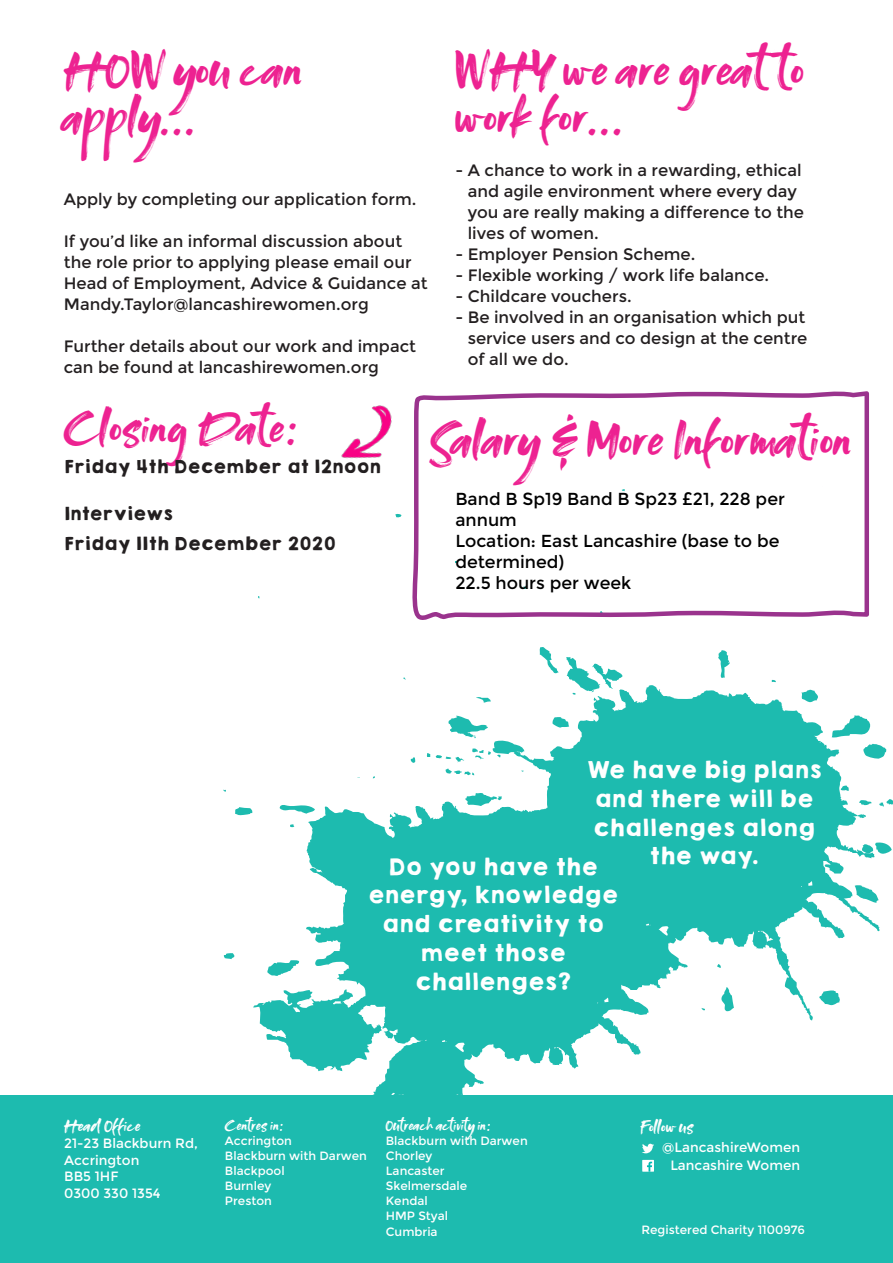
<style>
.page{position:relative;width:893px;height:1263px;background:#fff}
.page>*{position:absolute;margin:0;border:0;box-sizing:border-box;transform-origin:0 0}
.t1{font:39.3px/47.1px "My Font";color:#ed2291}
.t2{font:39px "My Font";color:#ed2291}
.t3{font:36.75px "My Font";color:#ed2291}
.t4{font:21px/28.8px "KGHAPPY Solid";color:#fff;text-align:center}
.t5{font:17.4px/20.9px "Montserrat";color:#000}
.t6{font:16.5px/21px "Montserrat";color:#231f20}
.t7{font:16.5px/30.9px "KGHAPPY Solid";color:#231f20}
.t8{font:13.5px/16.5px "Montserrat";color:#fff}
.t9{font:13.5px "My Font";color:#fff}
.t10{font:12px "Montserrat";color:#fff}
.t11{font:12px "My Font";color:#fff}
.s1{font-size:39.3px}
</style>
<div class="page">
<svg style="left:427px;top:753px;width:3px;height:4px"></svg>
<svg style="left:410px;top:757px;width:6px;height:6px"></svg>
<svg style="left:445px;top:768px;width:12px;height:6px"></svg>
<svg style="left:879px;top:799px;width:14px;height:8px"></svg>
<svg style="left:457px;top:685px;width:417px;height:286px;fill:#1dbbaf"></svg>
<svg style="left:395px;top:513px;width:6px;height:4px"></svg>
<svg style="left:539px;top:647px;width:19px;height:27px"></svg>
<svg style="left:718px;top:650px;width:12px;height:28px"></svg>
<svg style="left:801px;top:690px;width:17px;height:12px"></svg>
<svg style="left:476px;top:697px;width:15px;height:6px"></svg>
<svg style="left:552px;top:717px;width:17px;height:11px"></svg>
<svg style="left:436px;top:716px;width:88px;height:46px"></svg>
<svg style="left:832px;top:715px;width:55px;height:44px"></svg>
<svg style="left:235px;top:807px;width:18px;height:9px"></svg>
<svg style="left:835px;top:813px;width:21px;height:13px"></svg>
<svg style="left:862px;top:841px;width:30px;height:13px"></svg>
<svg style="left:817px;top:880px;width:63px;height:51px"></svg>
<svg style="left:766px;top:939px;width:47px;height:81px"></svg>
<svg style="left:223px;top:953px;width:12px;height:6px"></svg>
<svg style="left:717px;top:964px;width:4px;height:4px"></svg>
<svg style="left:721px;top:987px;width:13px;height:25px"></svg>
<svg style="left:819px;top:990px;width:21px;height:15px"></svg>
<svg style="left:566px;top:657px;width:56px;height:38px"></svg>
<div style="left:0;top:1096px;width:893px;height:167px;background:#1dbbaf"></div>
<div style="left:642px;top:1160px;width:12px;height:12px;background:#fff"></div>
<svg style="left:647px;top:1162px;width:5px;height:10px"></svg>
<svg style="left:642px;top:1144px;width:12px;height:9px"></svg>
<svg style="left:412px;top:391px;width:457px;height:229px"></svg>
<svg style="left:253px;top:801px;width:418px;height:295px;fill:#1dbbaf"></svg>
<img style="left:341px;top:391px;width:131px;height:88px">
<p class="t1" style="left:455px;top:47px;width:352px">WHY we are great to work for...</p>
<p class="t6" style="left:468px;top:160px;width:338px;text-indent:-12px">- A chance to work in a rewarding, ethical and agile environment where every day you are really making a difference to the lives of women.</p>
<p class="t6" style="left:455px;top:244px;width:242px">- Employer Pension Scheme.</p>
<p class="t6" style="left:455px;top:265px;width:315px">- Flexible working / work life balance.</p>
<p class="t6" style="left:455px;top:286px;width:178px">- Childcare vouchers.</p>
<p class="t6" style="left:468px;top:307px;width:341px;text-indent:-12px">- Be involved in an organisation which put service users and co design at the centre of all we do.</p>
<p class="t1" style="left:64px;top:47px;width:242px">HOW you can apply...</p>
<p class="t6" style="left:64px;top:188px;width:354px">Apply by completing our application form.</p>
<p class="t6" style="left:64px;top:230px;width:365px">If you’d like an informal discussion about the role prior to applying please email our Head of Employment, Advice &amp; Guidance at Mandy.Taylor@lancashirewomen.org</p>
<p class="t6" style="left:64px;top:335px;width:354px">Further details about our work and impact can be found at lancashirewomen.org</p>
<p class="t3" style="left:64px;top:408px;width:235px">Closing Date:</p>
<p class="t2" style="left:429px;top:418px;width:425px"><span class="s1">S</span>alary &amp; More Information</p>
<p class="t7" style="left:64px;top:451px;width:319px">Friday 4th December at 12noon</p>
<p class="t7" style="left:64px;top:497px;width:273px">Interviews<br>Friday 11th December 2020</p>
<p class="t5" style="left:455px;top:489px;width:331px">Band B Sp19 Band B Sp23 £21, 228 per annum</p>
<p class="t5" style="left:455px;top:531px;width:326px">Location: East Lancashire (base to be determined)</p>
<p class="t5" style="left:455px;top:572px;width:177px">22.5 hours per week</p>
<p class="t4" style="left:586px;top:755px;width:237px">We have big plans and there will be challenges along the way.</p>
<p class="t4" style="left:368px;top:852px;width:252px">Do you have the energy, knowledge and creativity to meet those challenges?</p>
<p class="t9" style="left:64px;top:1119px;width:78px">Head Office</p>
<p class="t8" style="left:64px;top:1135px;width:135px">21-23 Blackburn Rd,<br>Accrington</p>
<p class="t8" style="left:64px;top:1168px;width:56px">BB5 1HF</p>
<p class="t8" style="left:64px;top:1184px;width:98px">0300 330 1354</p>
<p class="t11" style="left:225px;top:1119px;width:60px">Centres in:</p>
<p class="t10" style="left:225px;top:1134px;width:68px">Accrington</p>
<p class="t10" style="left:225px;top:1149px;width:143px">Blackburn with Darwen</p>
<p class="t10" style="left:225px;top:1164px;width:61px">Blackpool</p>
<p class="t10" style="left:225px;top:1179px;width:48px">Burnley</p>
<p class="t10" style="left:225px;top:1194px;width:49px">Preston</p>
<p class="t11" style="left:386px;top:1119px;width:106px">Outreach activity in:</p>
<p class="t10" style="left:386px;top:1134px;width:143px">Blackburn with Darwen</p>
<p class="t10" style="left:386px;top:1149px;width:48px">Chorley</p>
<p class="t10" style="left:386px;top:1164px;width:60px">Lancaster</p>
<p class="t10" style="left:386px;top:1179px;width:83px">Skelmersdale</p>
<p class="t10" style="left:386px;top:1194px;width:44px">Kendal</p>
<p class="t10" style="left:386px;top:1209px;width:64px">HMP Styal</p>
<p class="t10" style="left:386px;top:1225px;width:53px">Cumbria</p>
<p class="t9" style="left:640px;top:1120px;width:55px">Follow us</p>
<p class="t8" style="left:662px;top:1139px;width:139px">@LancashireWomen</p>
<p class="t8" style="left:670px;top:1157px;width:131px">Lancashire Women</p>
<p class="t10" style="left:641px;top:1223px;width:165px">Registered Charity 1100976</p>
</div>
